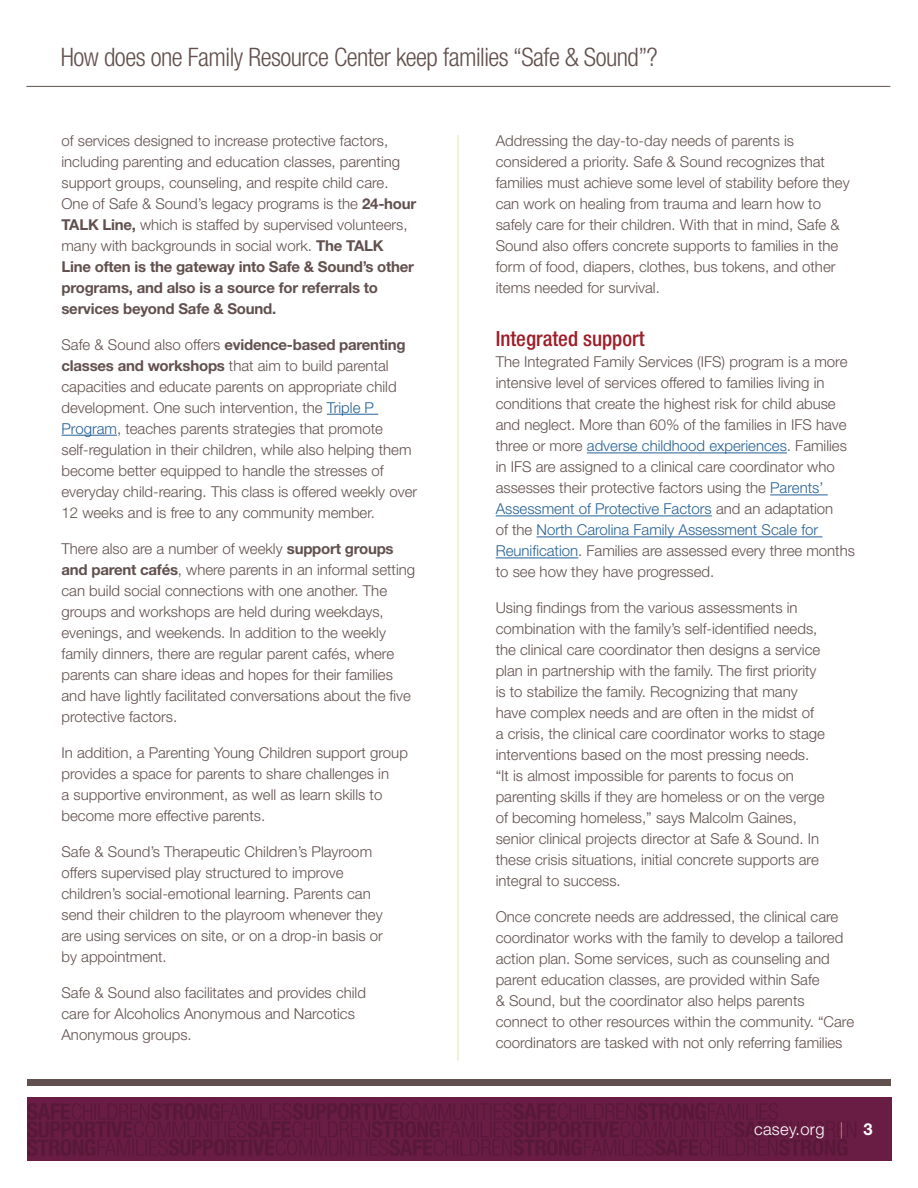
<style>
.page{position:relative;width:918px;height:1188px;background:#fff}
.page>*{position:absolute;margin:0;border:0;box-sizing:border-box;transform-origin:0 0}
.t1{font:300 condensed 25.5px "Helvetica Neue LT Std";letter-spacing:-.02em;color:#61504d}
.Head_2{font:500 condensed 21px "Helvetica Neue LT Std";color:#9d1e28}
.t2{font:300 16.5px "Helvetica Neue LT Std";letter-spacing:.02em;color:#fff}
.body{font:300 15px/21px "Helvetica Neue LT Std";color:#61504d}
.s1{font-weight:700}
.s2{color:#266194}
.s3{color:#f28a20}
</style>
<div class="page">
<div style="left:27px;top:1098px;width:864px;height:63px;background:#691d45"></div>
<div style="left:27px;top:1079px;width:864px;height:7px;background:#61504d"></div>
<hr style="left:26px;top:86px;width:864px;height:1px;background:#61504d">
<svg style="left:27px;top:1103px;width:829px;height:53px"></svg>
<hr style="left:458px;top:135px;width:1px;height:926px;background:#e6e2b2">
<hr style="left:327px;top:414px;width:51px;height:1px;background:#266194">
<hr style="left:62px;top:435px;width:55px;height:1px;background:#266194">
<hr style="left:587px;top:453px;width:200px;height:1px;background:#266194">
<hr style="left:770px;top:495px;width:58px;height:1px;background:#266194">
<hr style="left:496px;top:516px;width:216px;height:1px;background:#266194">
<hr style="left:537px;top:537px;width:285px;height:1px;background:#266194">
<hr style="left:496px;top:558px;width:82px;height:1px;background:#266194">
<h1 class="t1" style="left:61px;top:43px;width:598px">How does one Family Resource Center keep families “Safe &amp; Sound”?</h1>
<p class="body" style="left:62px;top:130px;width:356px">of services designed to increase protective factors, including parenting and education classes, parenting support groups, counseling, and respite child care.<br>One of Safe &amp; Sound’s legacy programs is the <span class="s1">24-hour TALK Line,</span> which is staffed by supervised volunteers, many with backgrounds in social work. <span class="s1">The TALK Line often is the gateway into Safe &amp; Sound’s other programs, and also is a source for referrals to services beyond Safe &amp; Sound.</span></p>
<p class="body" style="left:62px;top:334px;width:357px">Safe &amp; Sound also offers <span class="s1">evidence-based parenting classes and workshops</span> that aim to build parental capacities and educate parents on appropriate child development. One such intervention, the <span class="s2">Triple P Program</span>, teaches parents strategies that promote self-regulation in their children, while also helping them become better equipped to handle the stresses of everyday child-rearing. This class is offered weekly over 12 weeks and is free to any community member.</p>
<p class="body" style="left:62px;top:538px;width:355px">There also are a number of weekly <span class="s1">support groups and parent cafés</span>, where parents in an informal setting can build social connections with one another. The groups and workshops are held during weekdays, evenings, and weekends. In addition to the weekly family dinners, there are regular parent cafés, where parents can share ideas and hopes for their families and have lightly facilitated conversations about the five protective factors.</p>
<p class="body" style="left:62px;top:742px;width:348px">In addition, a Parenting Young Children support group provides a space for parents to share challenges in<br>a supportive environment, as well as learn skills to become more effective parents.</p>
<p class="body" style="left:62px;top:841px;width:323px">Safe &amp; Sound’s Therapeutic Children’s Playroom offers supervised play structured to improve children’s social-emotional learning. Parents can send their children to the playroom whenever they are using services on site, or on a drop-in basis or by appointment.</p>
<p class="body" style="left:62px;top:982px;width:306px">Safe &amp; Sound also facilitates and provides child care for Alcoholics Anonymous and Narcotics<br>Anonymous groups.</p>
<p class="body" style="left:496px;top:130px;width:355px">Addressing the day-to-day needs of parents is considered a priority. Safe &amp; Sound recognizes that families must achieve some level of stability before they can work on healing from trauma and learn how to safely care for their children. With that in mind, Safe &amp; Sound also offers concrete supports to families in the form of food, diapers, clothes, bus tokens, and other items needed for survival.</p>
<p class="Head_2" style="left:496px;top:326px;width:150px">Integrated support</p>
<p class="body" style="left:496px;top:351px;width:361px">The Integrated Family Services (IFS) program is a more intensive level of services offered to families living in conditions that create the highest risk for child abuse and neglect. More than 60% of the families in IFS have three or more <span class="s2">adverse childhood experiences</span>. Families in IFS are assigned to a clinical care coordinator who assesses their protective factors using the <span class="s2">Parents’ Assessment of Protective Factors</span> and an adaptation<br>of the <span class="s2">North Carolina Family Assessment Scale for Reunification</span>. Families are assessed every three months to see how they have progressed.</p>
<p class="body" style="left:496px;top:597px;width:331px">Using findings from the various assessments in combination with the family’s self-identified needs, the clinical care coordinator then designs a service plan in partnership with the family. The first priority is to stabilize the family. Recognizing that many have complex needs and are often in the midst of a crisis, the clinical care coordinator works to stage interventions based on the most pressing needs. “It is almost impossible for parents to focus on parenting skills if they are homeless or on the verge of becoming homeless,” says Malcolm Gaines, senior clinical projects director at Safe &amp; Sound. In these crisis situations, initial concrete supports are integral to success.</p>
<p class="body" style="left:496px;top:906px;width:360px">Once concrete needs are addressed, the clinical care coordinator works with the family to develop a tailored action plan. Some services, such as counseling and parent education classes, are provided within Safe<br>&amp; Sound, but the coordinator also helps parents connect to other resources within the community. “Care coordinators are tasked with not only referring families</p>
<p class="t2" style="left:754px;top:1119px;width:120px">casey.org <span class="s3">|</span> <span class="s1">3</span></p>
</div>
